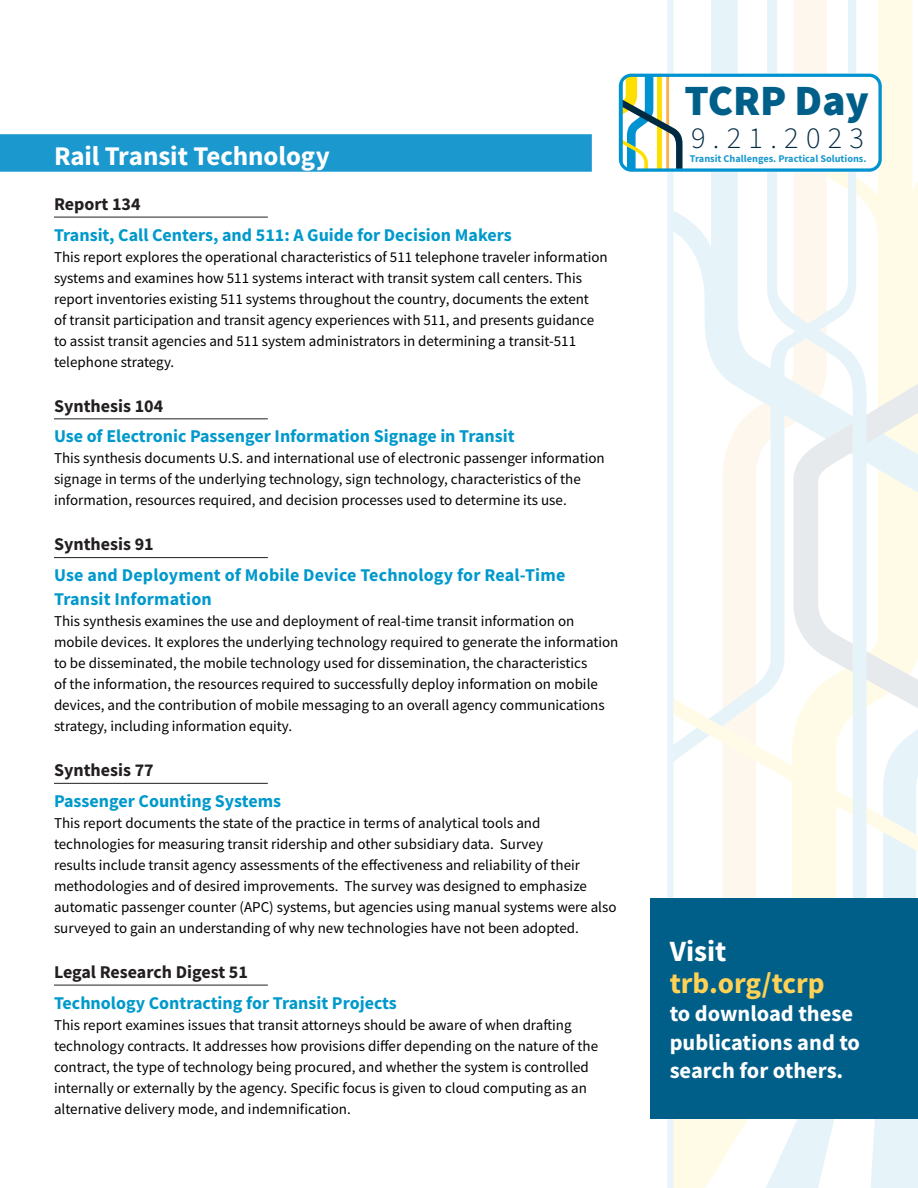
<style>
.page{position:relative;width:918px;height:1188px;background:#fff}
.page>*{position:absolute;margin:0;border:0;box-sizing:border-box;transform-origin:0 0}
.t1{font:900 43.2px "Source Sans Pro";color:#005f89}
.t2{font:300 30.3px "Source Sans Pro";letter-spacing:.24em;color:#002a42}
.t3{font:700 29.4px "Source Sans Pro";color:#ffd255}
.t4{font:700 29.4px "Source Sans Pro";color:#fff}
.t5{font:700 27px "Source Sans Pro";letter-spacing:-.005em;color:#fff}
.t6{font:700 22.5px/28.5px "Source Sans Pro";color:#fff}
.Report_Title{font:700 18px/24px "Source Sans Pro";color:#09c}
.Report_Number{font:700 18px "Source Sans Pro";color:#231f20}
.Report_Description{font:15px/21px "Source Sans Pro";color:#000}
.t7{font:700 10.35px "Source Sans Pro";color:#1b99cf}
</style>
<div class="page">
<svg style="left:667px;top:0;width:251px;height:1188px"></svg>
<div style="left:650px;top:899px;width:268px;height:220px;background:#005f89"></div>
<div style="left:650px;top:74px;width:214px;height:98px;background:#fff"></div>
<svg style="left:623px;top:78px;width:66px;height:1110px"></svg>
<div style="left:619px;top:74px;width:263px;height:98px;border:3px solid #0093d1;border-radius:11px"></div>
<div style="left:0;top:134px;width:592px;height:38px;background:#1b99cf"></div>
<hr style="left:54px;top:217px;width:214px;height:1px;background:#231f20">
<hr style="left:54px;top:418px;width:214px;height:1px;background:#231f20">
<hr style="left:54px;top:557px;width:214px;height:1px;background:#231f20">
<hr style="left:54px;top:783px;width:214px;height:1px;background:#231f20">
<hr style="left:54px;top:985px;width:214px;height:1px;background:#231f20">
<p class="t5" style="left:54px;top:138px;width:277px">Rail Transit Technology</p>
<p class="Report_Number" style="left:54px;top:192px;width:88px">Report 134</p>
<p class="Report_Title" style="left:54px;top:222px;width:459px">Transit, Call Centers, and 511: A Guide for Decision Makers</p>
<p class="Report_Description" style="left:54px;top:246px;width:555px">This report explores the operational characteristics of 511 telephone traveler information systems and examines how 511 systems interact with transit system call centers. This report inventories existing 511 systems throughout the country, documents the extent<br>of transit participation and transit agency experiences with 511, and presents guidance to assist transit agencies and 511 system administrators in determining a transit-511 telephone strategy.</p>
<p class="Report_Number" style="left:54px;top:394px;width:111px">Synthesis 104</p>
<p class="Report_Title" style="left:54px;top:424px;width:462px">Use of Electronic Passenger Information Signage in Transit</p>
<p class="Report_Description" style="left:54px;top:448px;width:552px">This synthesis documents U.S. and international use of electronic passenger information signage in terms of the underlying technology, sign technology, characteristics of the information, resources required, and decision processes used to determine its use.</p>
<p class="Report_Number" style="left:54px;top:532px;width:101px">Synthesis 91</p>
<p class="Report_Title" style="left:54px;top:563px;width:513px">Use and Deployment of Mobile Device Technology for Real-Time<br>Transit Information</p>
<p class="Report_Description" style="left:54px;top:611px;width:566px">This synthesis examines the use and deployment of real-time transit information on mobile devices. It explores the underlying technology required to generate the information to be disseminated, the mobile technology used for dissemination, the characteristics<br>of the information, the resources required to successfully deploy information on mobile devices, and the contribution of mobile messaging to an overall agency communications strategy, including information equity.</p>
<p class="Report_Number" style="left:54px;top:758px;width:101px">Synthesis 77</p>
<p class="Report_Title" style="left:54px;top:789px;width:229px">Passenger Counting Systems</p>
<p class="Report_Description" style="left:54px;top:812px;width:564px">This report documents the state of the practice in terms of analytical tools and technologies for measuring transit ridership and other subsidiary data. Survey<br>results include transit agency assessments of the effectiveness and reliability of their methodologies and of desired improvements. The survey was designed to emphasize automatic passenger counter (APC) systems, but agencies using manual systems were also surveyed to gain an understanding of why new technologies have not been adopted.</p>
<p class="Report_Number" style="left:54px;top:960px;width:195px">Legal Research Digest 51</p>
<p class="Report_Title" style="left:54px;top:990px;width:344px">Technology Contracting for Transit Projects</p>
<p class="Report_Description" style="left:54px;top:1014px;width:546px">This report examines issues that transit attorneys should be aware of when drafting technology contracts. It addresses how provisions differ depending on the nature of the contract, the type of technology being procured, and whether the system is controlled internally or externally by the agency. Specific focus is given to cloud computing as an alternative delivery mode, and indemnification.</p>
<h1 class="t1" style="left:685px;top:71px;width:186px">TCRP Day</h1>
<h2 class="t2" style="left:691px;top:117px;width:174px">9.21.2023</h2>
<p class="t7" style="left:690px;top:152px;width:178px">Transit Challenges. Practical Solutions.</p>
<h3 class="t4" style="left:670px;top:932px;width:58px">Visit</h3>
<h3 class="t3" style="left:670px;top:963px;width:157px">trb.org/tcrp</h3>
<h3 class="t6" style="left:670px;top:999px;width:192px">to download these publications and to search for others.</h3>
</div>
